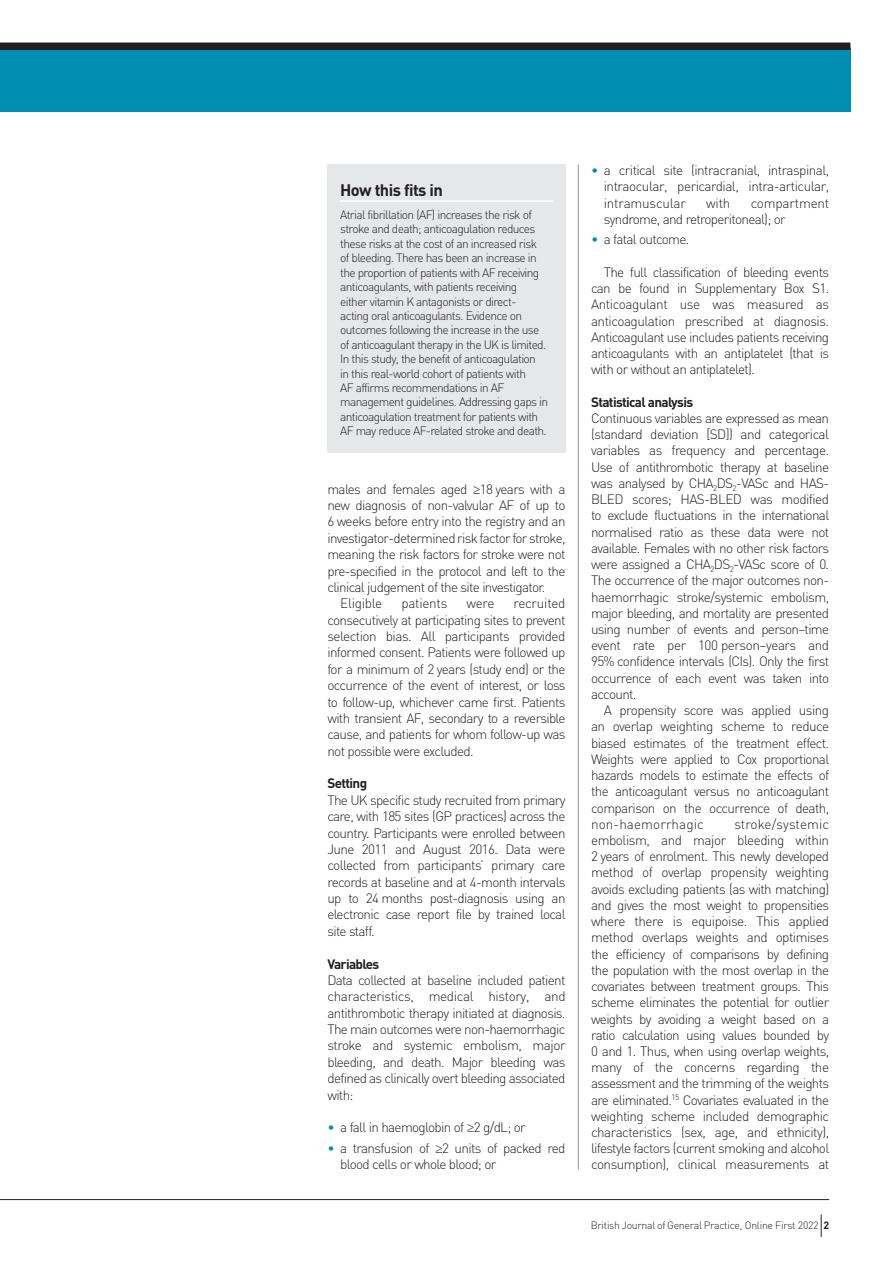
<style>
.page{position:relative;width:893px;height:1263px;background:#fff}
.page>*{position:absolute;margin:0;border:0;box-sizing:border-box;transform-origin:0 0}
.t1{font:700 16.5px "DIN";letter-spacing:-.035em;color:#231f20}
.t2{font:300 13.5px/16.2px "DIN";letter-spacing:-.05em;color:#231f20;text-align:justify}
.t3{font:700 13.5px "DIN";letter-spacing:-.05em;color:#231f20}
.t4{font:300 13.5px "DIN";letter-spacing:-.015em;color:#231f20}
.t5{font:300 12px/14.4px "DIN";letter-spacing:-.055em;color:#231f20}
.t6{font:300 10.5px "DIN";letter-spacing:-.025em;color:#231f20}
.s1{font-family:"Helvetica"}
.s2{color:#008fb3}
.s3{font-weight:700}
</style>
<div class="page">
<div style="left:0;top:48px;width:850px;height:63px;background:#008fb3"></div>
<div style="left:0;top:43px;width:850px;height:7px;background:#231f20"></div>
<hr style="left:578px;top:165px;width:1px;height:1004px;background:#939598">
<hr style="left:0;top:1199px;width:829px;height:1px;background:#231f20">
<svg style="left:821px;top:1214px;width:1px;height:23px"></svg>
<div style="left:327px;top:165px;width:239px;height:288px;background:#e6e7e9"></div>
<hr style="left:340px;top:200px;width:213px;height:2px;background:#fff">
<p class="t1" style="left:340px;top:179px;width:104px">How this fits in</p>
<p class="t5" style="left:340px;top:207px;width:209px">Atrial fibrillation (AF) increases the risk of stroke and death; anticoagulation reduces these risks at the cost of an increased risk of bleeding. There has been an increase in the proportion of patients with AF receiving anticoagulants, with patients receiving either vitamin K antagonists or direct&shy;acting oral anticoagulants. Evidence on outcomes following the increase in the use of anticoagulant therapy in the UK is limited.<br>In this study, the benefit of anticoagulation<br>in this real-world cohort of patients with<br>AF affirms recommendations in AF management guidelines. Addressing gaps in anticoagulation treatment for patients with AF may reduce AF-related stroke and death.</p>
<p class="t2" style="left:327px;top:480px;width:240px">males and females aged <span class="s1">≥</span>18 years with a</p>
<p class="t2" style="left:327px;top:497px;width:240px">new diagnosis of non-valvular AF of up to</p>
<p class="t2" style="left:327px;top:513px;width:240px">6 weeks before entry into the registry and an</p>
<p class="t2" style="left:327px;top:530px;width:240px">investigator-determined risk factor for stroke,</p>
<p class="t2" style="left:327px;top:546px;width:240px">meaning the risk factors for stroke were not</p>
<p class="t2" style="left:327px;top:562px;width:240px">pre-specified in the protocol and left to the</p>
<p class="t2" style="left:327px;top:579px;width:219px">clinical judgement of the site investigator.</p>
<p class="t4" style="left:340px;top:595px;width:44px">Eligible</p>
<p class="t4" style="left:401px;top:595px;width:48px">patients</p>
<p class="t2" style="left:466px;top:595px;width:30px">were</p>
<p class="t2" style="left:327px;top:595px;width:240px;text-indent:186px">recruited consecutively at participating sites to prevent selection bias. All participants provided informed consent. Patients were followed up for a minimum of 2 years (study end) or the occurrence of the event of interest, or loss to follow-up, whichever came first. Patients with transient AF, secondary to a reversible cause, and patients for whom follow-up was not possible were excluded.</p>
<p class="t3" style="left:327px;top:775px;width:41px">Setting</p>
<p class="t2" style="left:327px;top:792px;width:240px">The UK specific study recruited from primary care, with 185 sites (GP practices) across the country. Participants were enrolled between June 2011 and August 2016. Data were collected from participants’ primary care records at baseline and at 4-month intervals up to 24 months post-diagnosis using an electronic case report file by trained local site staff.</p>
<p class="t3" style="left:327px;top:955px;width:53px">Variables</p>
<p class="t2" style="left:327px;top:972px;width:240px">Data collected at baseline included patient characteristics, medical history, and antithrombotic therapy initiated at diagnosis.<br>The main outcomes were non-haemorrhagic stroke and systemic embolism, major bleeding, and death. Major bleeding was defined as clinically overt bleeding associated with:</p>
<p class="t2" style="left:327px;top:1119px;width:200px"><span class="s2">•</span> a fall in haemoglobin of <span class="s1">≥</span>2 g/dL; or</p>
<p class="t2" style="left:340px;top:1140px;width:227px;text-indent:-13px"><span class="s2">•</span> a transfusion of <span class="s1">≥</span>2 units of packed red blood cells or whole blood; or</p>
<p class="t2" style="left:604px;top:162px;width:227px;text-indent:-13px"><span class="s2">•</span> a critical site (intracranial, intraspinal, intraocular, pericardial, intra-articular, intramuscular</p>
<p class="t2" style="left:706px;top:195px;width:26px">with</p>
<p class="t2" style="left:604px;top:195px;width:227px;text-indent:147px">compartment syndrome, and retroperitoneal); or</p>
<p class="t2" style="left:591px;top:231px;width:100px"><span class="s2">•</span> a fatal outcome.</p>
<p class="t2" style="left:591px;top:264px;width:240px;text-indent:13px">The full classification of bleeding events can be found in Supplementary Box S1.<br>Anticoagulant use was measured as anticoagulation prescribed at diagnosis.<br>Anticoagulant use includes patients receiving anticoagulants with an antiplatelet (that is with or without an antiplatelet).</p>
<p class="t3" style="left:591px;top:393px;width:104px">Statistical analysis</p>
<p class="t2" style="left:591px;top:410px;width:240px">Continuous variables are expressed as mean (standard deviation [SD]) and categorical variables as frequency and percentage.<br>Use of antithrombotic therapy at baseline was analysed by CHA<sub>2</sub>DS<sub>2</sub>-VASc and HAS-BLED scores; HAS-BLED was modified to exclude fluctuations in the international normalised ratio as these data were not available. Females with no other risk factors were assigned a CHA<sub>2</sub>DS<sub>2</sub>-VASc score of 0.<br>The occurrence of the major outcomes non&shy;haemorrhagic stroke/systemic embolism, major bleeding, and mortality are presented using number of events and person–time event rate per 100 person–years and 95% confidence intervals (CIs). Only the first occurrence of each event was taken into account.</p>
<p class="t2" style="left:591px;top:702px;width:240px;text-indent:13px">A propensity score was applied using an overlap weighting scheme to reduce biased estimates of the treatment effect.<br>Weights were applied to Cox proportional hazards models to estimate the effects of the anticoagulant versus no anticoagulant comparison on the occurrence of death, non-haemorrhagic</p>
<p class="t2" style="left:591px;top:816px;width:240px;text-indent:143px">stroke/systemic embolism, and major bleeding within 2 years of enrolment. This newly developed method of overlap propensity weighting avoids excluding patients (as with matching) and gives the most weight to propensities where there is equipoise. This applied method overlaps weights and optimises the efficiency of comparisons by defining the population with the most overlap in the covariates between treatment groups. This scheme eliminates the potential for outlier weights by avoiding a weight based on a ratio calculation using values bounded by 0 and 1. Thus, when using overlap weights, many of the concerns regarding the assessment and the trimming of the weights are eliminated.<sup>15</sup> Covariates evaluated in the weighting scheme included demographic characteristics (sex, age, and ethnicity), lifestyle factors (current smoking and alcohol consumption), clinical measurements at</p>
<p class="t6" style="left:591px;top:1219px;width:240px">British Journal of General Practice, Online First 2022 <span class="s3">2</span></p>
</div>
